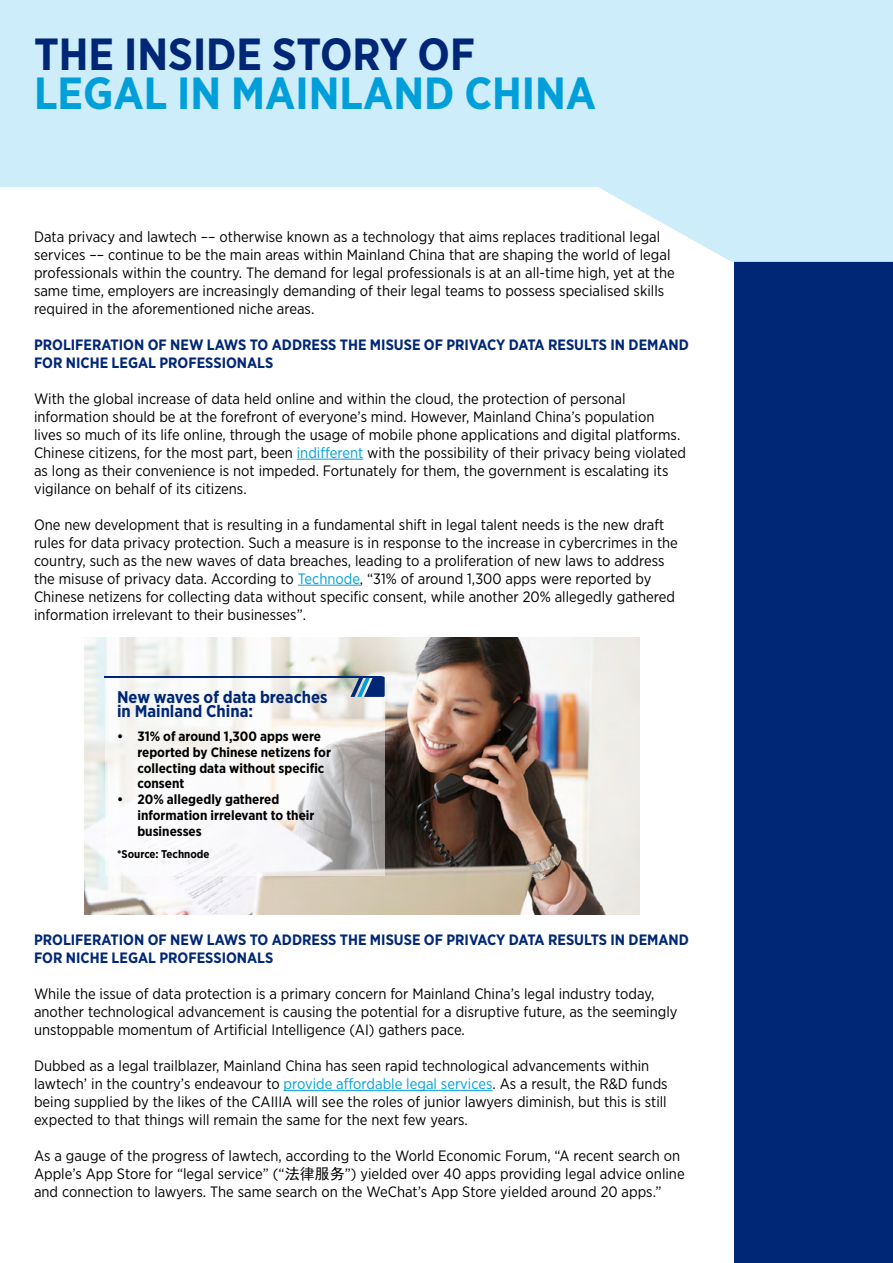
<style>
.page{position:relative;width:893px;height:1263px;background:#fff}
.page>*{position:absolute;margin:0;border:0;box-sizing:border-box;transform-origin:0 0}
.t1{font:700 45px "Gotham Narrow";color:#009fda}
.t2{font:700 45px "Gotham Narrow";color:#002776}
.t3{font:700 16.95px/14.5px "Gotham Narrow";color:#002776}
.t4{font:15px/18px "Gotham Narrow";color:#000}
.t5{font:700 15px/18px "Gotham Narrow";color:#002776}
.t6{font:700 13.5px/15.8px "Gotham Narrow";color:#000}
.t7{font:700 11.25px "Gotham Narrow";color:#000}
.s1{color:#009fda}
.s2{font-family:"Sim Hei"}
</style>
<div class="page">
<div style="left:734px;top:238px;width:159px;height:1025px;background:#002776"></div>
<svg style="left:0;top:0;width:893px;height:262px;fill:#ccedf9"></svg>
<hr style="left:297px;top:459px;width:66px;height:1px;background:#009fda">
<hr style="left:298px;top:585px;width:62px;height:1px;background:#009fda">
<img style="left:84px;top:638px;width:556px;height:277px">
<svg style="left:105px;top:678px;width:280px;height:198px"></svg>
<svg style="left:350px;top:676px;width:35px;height:21px"></svg>
<hr style="left:105px;top:676px;width:277px;height:2px;background:#002776">
<hr style="left:284px;top:1090px;width:208px;height:1px;background:#009fda">
<h1 class="t2" style="left:34px;top:25px;width:442px">THE INSIDE STORY OF</h1>
<h1 class="t1" style="left:34px;top:64px;width:564px">LEGAL IN MAINLAND CHINA</h1>
<p class="t4" style="left:34px;top:227px;width:642px">Data privacy and lawtech –– otherwise known as a technology that aims replaces traditional legal services –– continue to be the main areas within Mainland China that are shaping the world of legal professionals within the country. The demand for legal professionals is at an all-time high, yet at the same time, employers are increasingly demanding of their legal teams to possess specialised skills required in the aforementioned niche areas.</p>
<p class="t5" style="left:34px;top:335px;width:656px">PROLIFERATION OF NEW LAWS TO ADDRESS THE MISUSE OF PRIVACY DATA RESULTS IN DEMAND<br>FOR NICHE LEGAL PROFESSIONALS</p>
<p class="t4" style="left:34px;top:389px;width:654px">With the global increase of data held online and within the cloud, the protection of personal information should be at the forefront of everyone’s mind. However, Mainland China’s population lives so much of its life online, through the usage of mobile phone applications and digital platforms.<br>Chinese citizens, for the most part, been <span class="s1">indifferent</span> with the possibility of their privacy being violated as long as their convenience is not impeded. Fortunately for them, the government is escalating its vigilance on behalf of its citizens.</p>
<p class="t4" style="left:34px;top:515px;width:645px">One new development that is resulting in a fundamental shift in legal talent needs is the new draft rules for data privacy protection. Such a measure is in response to the increase in cybercrimes in the country, such as the new waves of data breaches, leading to a proliferation of new laws to address the misuse of privacy data. According to <span class="s1">Technode</span>, “31% of around 1,300 apps were reported by Chinese netizens for collecting data without specific consent, while another 20% allegedly gathered information irrelevant to their businesses”.</p>
<p class="t3" style="left:117px;top:689px;width:212px">New waves of data breaches in Mainland China:</p>
<p class="t6" style="left:137px;top:728px;width:195px;text-indent:-20px">• 31% of around 1,300 apps were reported by Chinese netizens for collecting data without specific consent</p>
<p class="t6" style="left:137px;top:791px;width:179px;text-indent:-20px">• 20% allegedly gathered information irrelevant to their businesses</p>
<p class="t7" style="left:117px;top:847px;width:94px">*Source: Technode</p>
<p class="t5" style="left:34px;top:930px;width:656px">PROLIFERATION OF NEW LAWS TO ADDRESS THE MISUSE OF PRIVACY DATA RESULTS IN DEMAND<br>FOR NICHE LEGAL PROFESSIONALS</p>
<p class="t4" style="left:34px;top:984px;width:645px">While the issue of data protection is a primary concern for Mainland China’s legal industry today, another technological advancement is causing the potential for a disruptive future, as the seemingly unstoppable momentum of Artificial Intelligence (AI) gathers pace.</p>
<p class="t4" style="left:34px;top:1056px;width:635px">Dubbed as a legal trailblazer, Mainland China has seen rapid technological advancements within lawtech’ in the country’s endeavour to <span class="s1">provide affordable legal services</span>. As a result, the R&amp;D funds being supplied by the likes of the CAIIIA will see the roles of junior lawyers diminish, but this is still expected to that things will remain the same for the next few years.</p>
<p class="t4" style="left:34px;top:1146px;width:652px">As a gauge of the progress of lawtech, according to the World Economic Forum, “A recent search on<br>Apple’s App Store for “legal service” (“<span class="s2">法律服务</span>”) yielded over 40 apps providing legal advice online and connection to lawyers. The same search on the WeChat’s App Store yielded around 20 apps.”</p>
</div>
